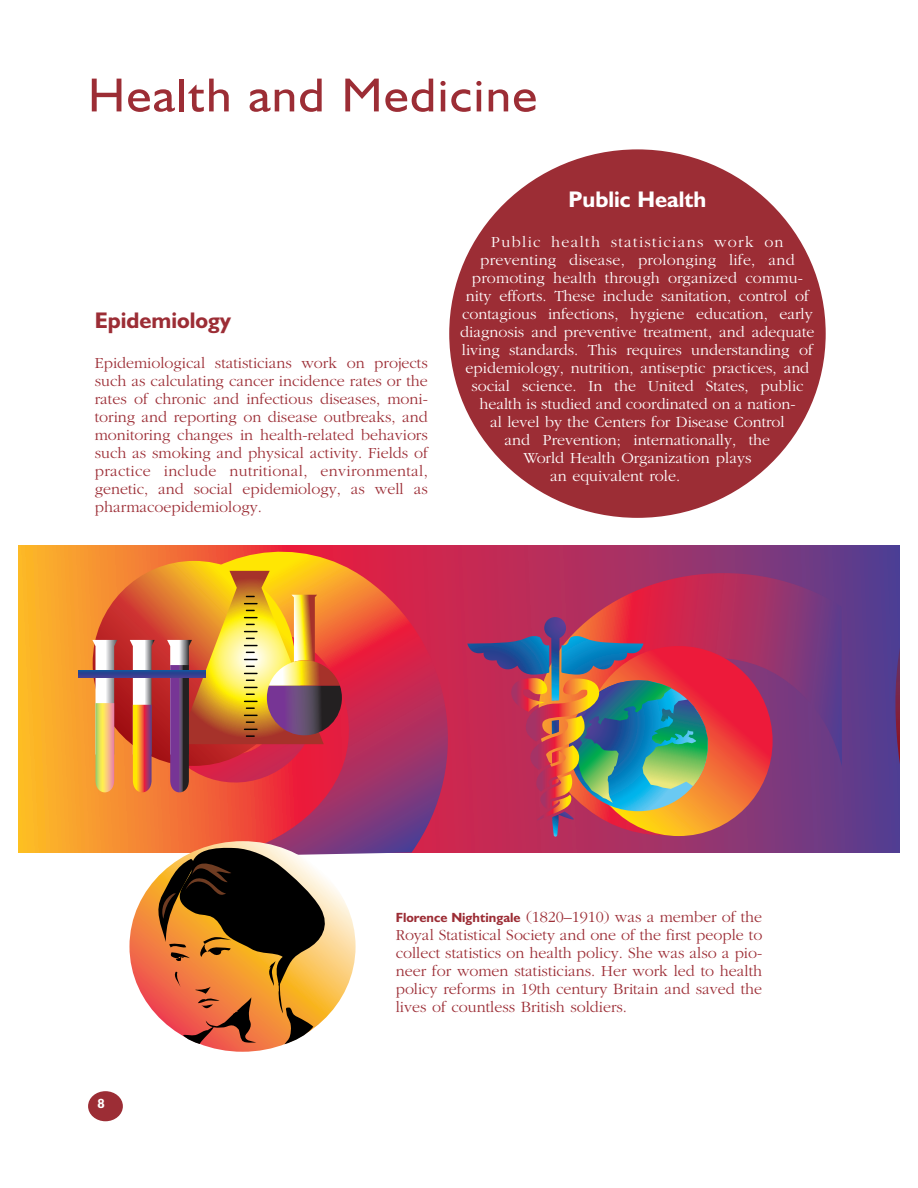
<style>
.page{position:relative;width:918px;height:1188px;background:#fff}
.page>*{position:absolute;margin:0;border:0;box-sizing:border-box;transform-origin:0 0}
.t1{font:48px "Humanist 521 BT";letter-spacing:.03em;color:#9c2d35;scale:1.05 1}
.t2{font:700 22.65px "Humanist 521 BT";color:#9c2d35}
.t3{font:700 22.65px "Humanist 521 BT";color:#fff}
.t4{font:300 16.05px/18px "Garamond";color:#9c2d35;text-align:justify}
.t5{font:300 16.05px "Garamond";color:#fff}
.t6{font:300 16.05px "Garamond";letter-spacing:.085em;color:#fff}
.t7{font:700 13.35px "Humanist 521 BT";color:#fff}
.s1{font-family:"Humanist 521 BT";font-weight:700;font-size:13.35px}
</style>
<div class="page">
<svg style="left:19px;top:545px;width:842px;height:308px;background:#d68143"></svg>
<svg style="left:127px;top:545px;width:347px;height:310px;background:#ca404f"></svg>
<svg style="left:519px;top:551px;width:323px;height:297px;background:#92346f"></svg>
<svg style="left:93px;top:561px;width:202px;height:205px;background:#c74328"></svg>
<svg style="left:585px;top:646px;width:188px;height:190px;background:#ee3f38"></svg>
<svg style="left:92px;top:640px;width:25px;height:157px"></svg>
<svg style="left:130px;top:640px;width:25px;height:157px"></svg>
<svg style="left:167px;top:571px;width:175px;height:226px;background:#cc7643"></svg>
<svg style="left:79px;top:671px;width:127px;height:6px"></svg>
<svg style="left:467px;top:617px;width:241px;height:220px;background:#995d65"></svg>
<svg style="left:129px;top:841px;width:227px;height:211px;background:#f7a977"></svg>
<svg style="left:154px;top:847px;width:176px;height:197px;background:#986439"></svg>
<div style="left:861px;top:545px;width:39px;height:308px;background:#553d90"></div>
<div style="left:88px;top:1091px;width:35px;height:30px;background:#9c2d35;border-radius:50%"></div>
<div style="left:449px;top:149px;width:377px;height:369px;background:#9c2d35;border-radius:50%"></div>
<h1 class="t1" style="left:88px;top:79px;width:429px">Health and Medicine</h1>
<h2 class="t2" style="left:95px;top:313px;width:138px">Epidemiology</h2>
<p class="t4" style="left:95px;top:355px;width:335px">Epidemiological statisticians work on projects such as calculating cancer incidence rates or the rates of chronic and infectious diseases, moni&shy;toring and reporting on disease outbreaks, and monitoring changes in health-related behaviors such as smoking and physical activity. Fields of practice include nutritional, environmental, genetic, and social epidemiology, as well as pharmacoepidemiology.</p>
<h2 class="t3" style="left:568px;top:192px;width:139px">Public Health</h2>
<p class="t6" style="left:491px;top:235px;width:294px">Public health statisticians work on</p>
<p class="t5" style="left:480px;top:253px;width:316px">preventing disease, prolonging life, and</p>
<p class="t5" style="left:472px;top:271px;width:333px">promoting health through organized commu-</p>
<p class="t5" style="left:466px;top:289px;width:344px">nity efforts. These include sanitation, control of</p>
<p class="t5" style="left:462px;top:307px;width:352px">contagious infections, hygiene education, early</p>
<p class="t5" style="left:460px;top:325px;width:356px">diagnosis and preventive treatment, and adequate</p>
<p class="t5" style="left:462px;top:343px;width:353px">living standards. This requires understanding of</p>
<p class="t5" style="left:466px;top:361px;width:345px">epidemiology, nutrition, antiseptic practices, and</p>
<p class="t5" style="left:471px;top:379px;width:334px">social science. In the United States, public</p>
<p class="t5" style="left:479px;top:397px;width:318px">health is studied and coordinated on a nation-</p>
<p class="t5" style="left:490px;top:415px;width:296px">al level by the Centers for Disease Control</p>
<p class="t5" style="left:505px;top:433px;width:267px">and Prevention; internationally, the</p>
<p class="t5" style="left:523px;top:451px;width:230px">World Health Organization plays</p>
<p class="t5" style="left:550px;top:469px;width:132px">an equivalent role.</p>
<p class="t7" style="left:97px;top:1099px;width:9px">8</p>
<p class="t4" style="left:396px;top:909px;width:368px"><span class="s1">Florence Nightingale</span> (1820–1910) was a member of the Royal Statistical Society and one of the first people to collect statistics on health policy. She was also a pio&shy;neer for women statisticians. Her work led to health policy reforms in 19th century Britain and saved the lives of countless British soldiers.</p>
</div>
